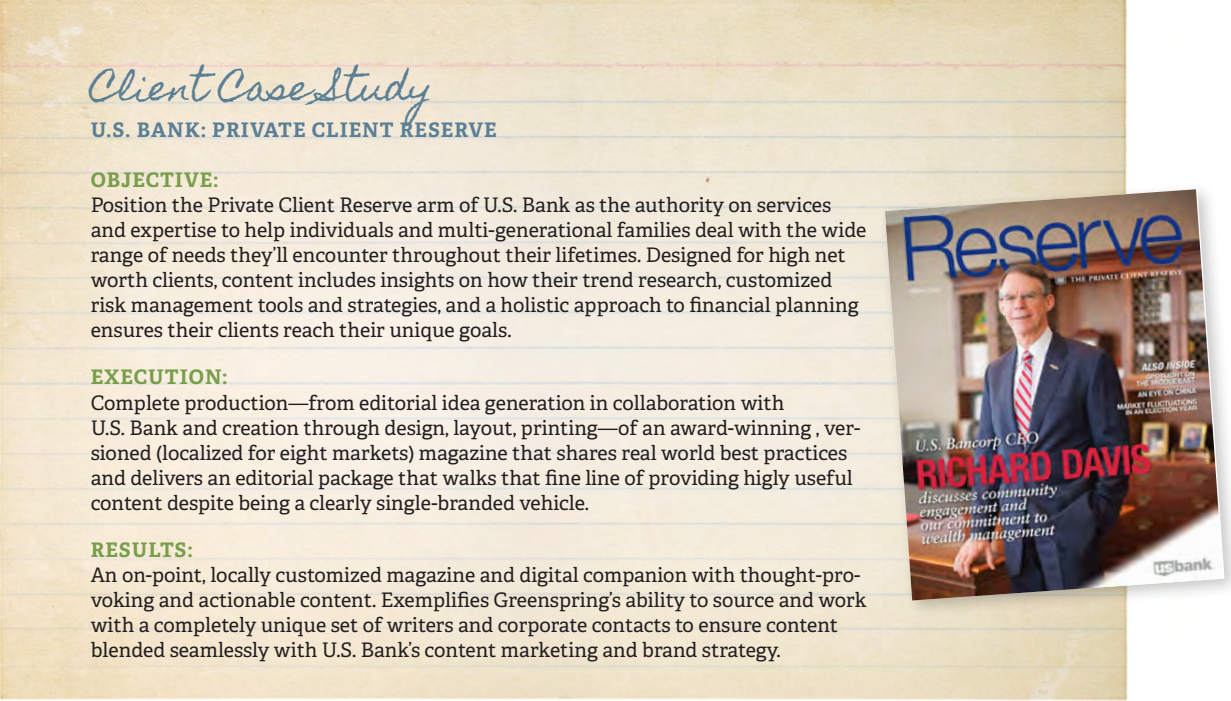
<style>
.page{position:relative;width:1231px;height:701px;background:#fff}
.page>*{position:absolute;margin:0;border:0;box-sizing:border-box;transform-origin:0 0}
.t1{font:35px "Homemade Apple";color:#5b7f95}
.t2{font:20px/25px "Adelle";color:#231f20}
.t3{font:700 20px "Adelle";letter-spacing:.05em;color:#5b7f95}
.t4{font:700 20px "Adelle";letter-spacing:.05em;color:#789e4b}
</style>
<div class="page">
<img style="left:0;top:0;width:1128px;height:700px">
<div style="left:877px;top:181px;width:354px;height:437px;background:#231f20;opacity:.25"></div>
<img style="left:885px;top:189px;width:338px;height:411px">
<p class="t1" style="left:91px;top:68px;width:343px">Client Case Study</p>
<p class="t3" style="left:91px;top:117px;width:407px">U.S. BANK: PRIVATE CLIENT RESERVE</p>
<p class="t4" style="left:91px;top:167px;width:129px">OBJECTIVE:</p>
<p class="t2" style="left:91px;top:192px;width:777px">Position the Private Client Reserve arm of U.S. Bank as the authority on services and expertise to help individuals and multi-generational families deal with the wide range of needs they’ll encounter throughout their lifetimes. Designed for high net worth clients, content includes insights on how their trend research, customized risk management tools and strategies, and a holistic approach to financial planning ensures their clients reach their unique goals.</p>
<p class="t4" style="left:91px;top:364px;width:138px">EXECUTION:</p>
<p class="t2" style="left:91px;top:390px;width:771px">Complete production—from editorial idea generation in collaboration with<br>U.S. Bank and creation through design, layout, printing—of an award-winning , ver&shy;sioned (localized for eight markets) magazine that shares real world best practices and delivers an editorial package that walks that fine line of providing higly useful content despite being a clearly single-branded vehicle.</p>
<p class="t4" style="left:91px;top:537px;width:104px">RESULTS:</p>
<p class="t2" style="left:91px;top:562px;width:777px">An on-point, locally customized magazine and digital companion with thought-pro&shy;voking and actionable content. Exemplifies Greenspring’s ability to source and work with a completely unique set of writers and corporate contacts to ensure content blended seamlessly with U.S. Bank’s content marketing and brand strategy.</p>
</div>
